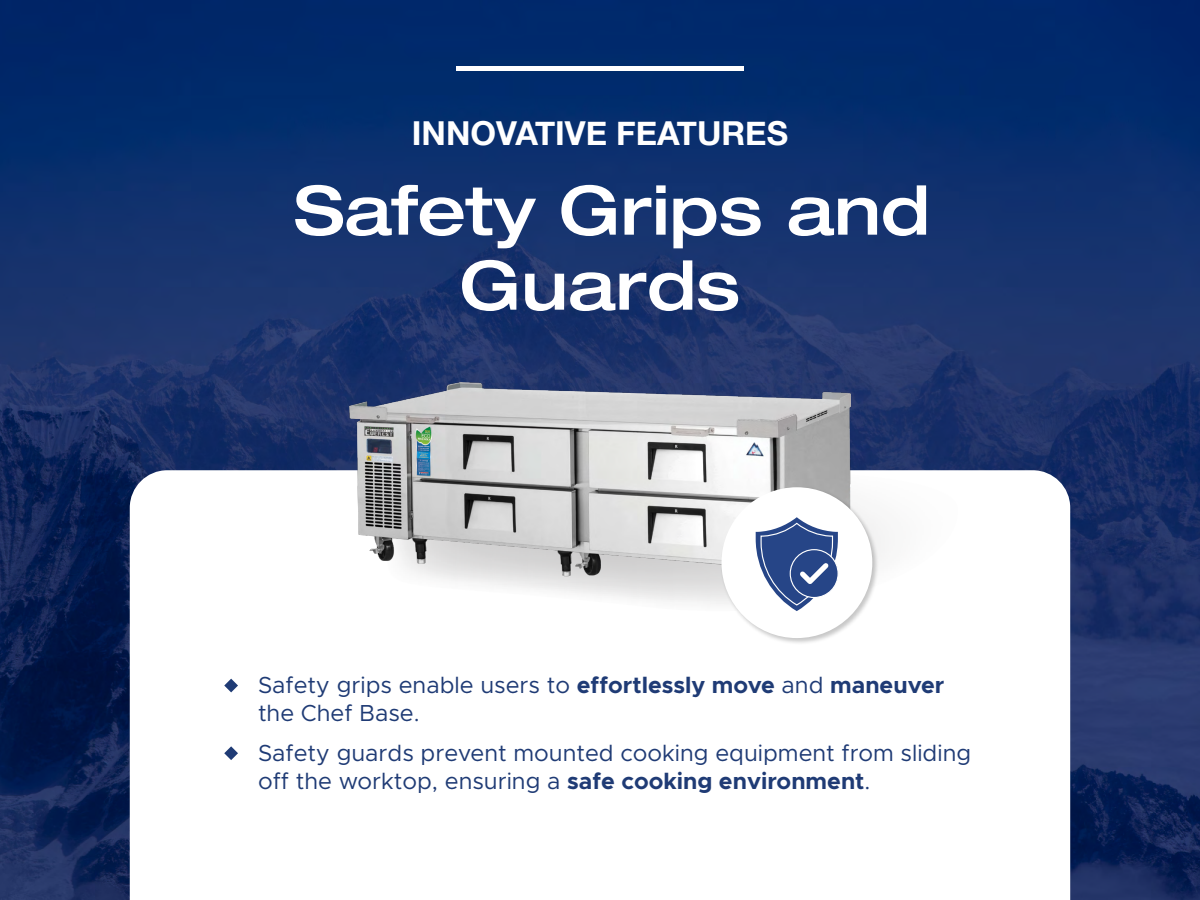
<style>
.page{position:relative;width:1200px;height:900px;background:#fff}
.page>*{position:absolute;margin:0;border:0;box-sizing:border-box;transform-origin:0 0}
.t1{font:500 expanded 67.88px/75px "Helvetica Neue";color:#fff;text-align:center}
.t2{font:700 33px "Helvetica Neue";color:#fff}
.t3{font:23.25px/27.8px "Metropolis";color:#1f3b75}
.s1{font-weight:700}
</style>
<div class="page">
<img style="left:0;top:0;width:1200px;height:900px">
<hr style="left:456px;top:66px;width:288px;height:4px;background:#fff">
<svg style="left:130px;top:470px;width:940px;height:430px"></svg>
<img style="left:374px;top:470px;width:585px;height:142px">
<img style="left:349px;top:382px;width:502px;height:210px">
<div style="left:720px;top:486px;width:159px;height:159px;background:#000;opacity:.22"></div>
<div style="left:721px;top:487px;width:151px;height:151px;background:#fff;border-radius:50%"></div>
<svg style="left:756px;top:517px;width:82px;height:94px"></svg>
<svg style="left:224px;top:679px;width:14px;height:13px"></svg>
<svg style="left:224px;top:746px;width:14px;height:14px"></svg>
<h2 class="t2" style="left:412px;top:107px;width:378px">INNOVATIVE FEATURES</h2>
<h1 class="t1" style="left:294px;top:171px;width:637px">Safety Grips and<br>Guards</h1>
<p class="t3" style="left:258px;top:672px;width:688px">Safety grips enable users to <span class="s1">effortlessly move</span> and <span class="s1">maneuver </span>the Chef Base.</p>
<p class="t3" style="left:258px;top:739px;width:715px">Safety guards prevent mounted cooking equipment from sliding off the worktop, ensuring a <span class="s1">safe cooking environment</span>.</p>
</div>
